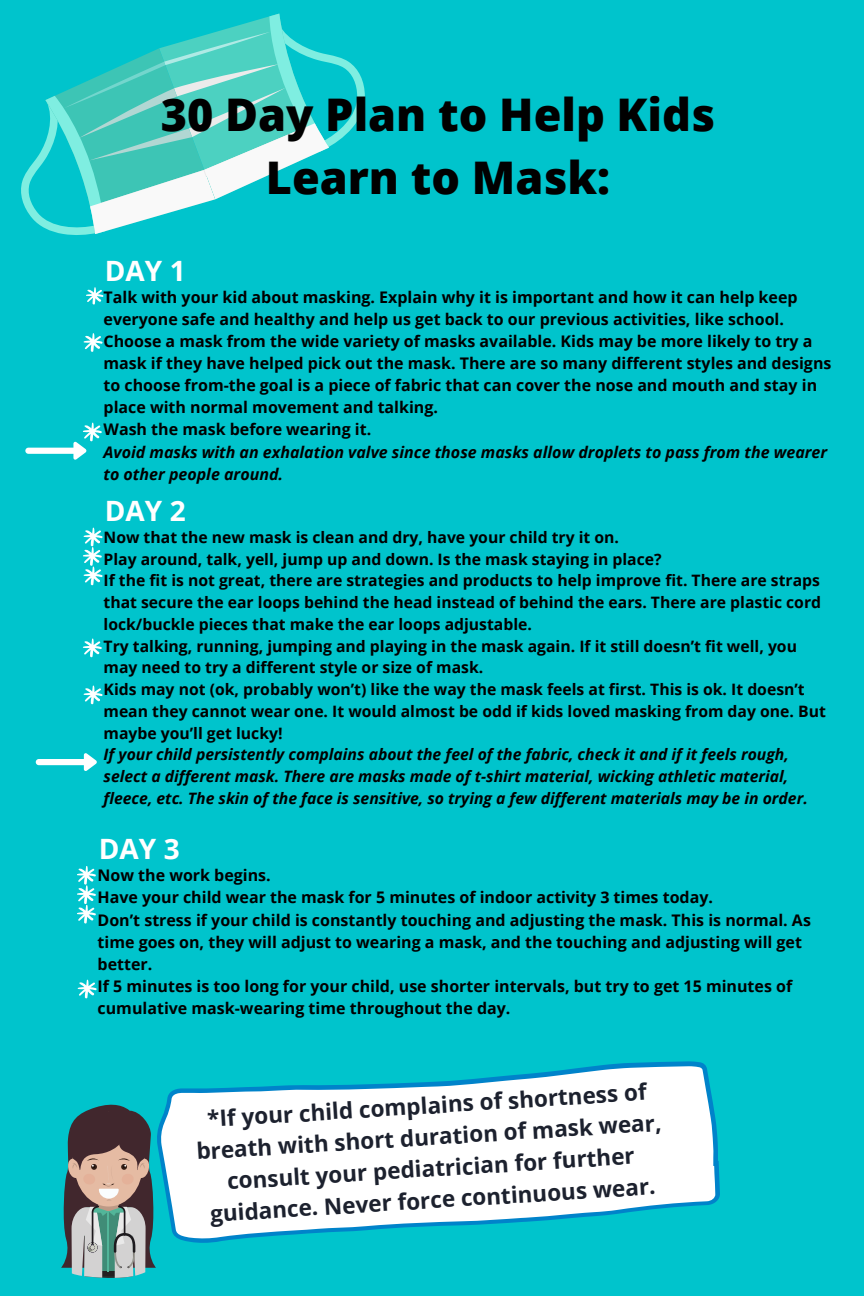
<style>
.page{position:relative;width:864px;height:1296px;background:#00c4cc}
.page>*{position:absolute;margin:0;border:0;box-sizing:border-box;transform-origin:0 0}
.t1{font:800 45px/62.8px "Open Sans";color:#000;text-align:center}
.t2{font:700 28px "Open Sans";color:#fff}
.t3{font:700 22.5px/31.5px "Open Sans";color:#1c212e;text-align:center}
.t4{font:700 16px/22.1px "Open Sans";color:#000}
.t5{font:italic 700 16px/22.1px "Open Sans";color:#000}
.t6{font:700 15.75px/21.8px "Open Sans";color:#000}
.t7{font:italic 700 15.75px/21.8px "Open Sans";color:#000}
</style>
<div class="page">
<svg style="left:21px;top:14px;width:343px;height:221px"></svg>
<svg style="left:61px;top:1104px;width:95px;height:174px;background:#748785"></svg>
<svg style="left:157px;top:1061px;width:563px;height:182px;fill:#fff"></svg>
<svg style="left:86px;top:287px;width:18px;height:18px"></svg>
<svg style="left:83px;top:333px;width:20px;height:19px"></svg>
<svg style="left:36px;top:753px;width:61px;height:18px"></svg>
<svg style="left:83px;top:527px;width:20px;height:59px"></svg>
<svg style="left:83px;top:638px;width:19px;height:20px"></svg>
<svg style="left:83px;top:685px;width:20px;height:20px"></svg>
<svg style="left:78px;top:979px;width:19px;height:20px"></svg>
<svg style="left:77px;top:866px;width:19px;height:58px"></svg>
<svg style="left:25px;top:422px;width:77px;height:38px"></svg>
<h1 class="t1" style="left:161px;top:82px;width:556px">30 Day Plan to Help Kids<br>Learn to Mask:</h1>
<h2 class="t2" style="left:105px;top:251px;width:82px">DAY 1</h2>
<p class="t4" style="left:104px;top:285px;width:729px">Talk with your kid about masking. Explain why it is important and how it can help keep everyone safe and healthy and help us get back to our previous activities, like school.<br>Choose a mask from the wide variety of masks available. Kids may be more likely to try a mask if they have helped pick out the mask. There are so many different styles and designs to choose from-the goal is a piece of fabric that can cover the nose and mouth and stay in place with normal movement and talking.<br>Wash the mask before wearing it.</p>
<p class="t5" style="left:104px;top:440px;width:725px">Avoid masks with an exhalation valve since those masks allow droplets to pass from the wearer to other people around.</p>
<h2 class="t2" style="left:105px;top:491px;width:82px">DAY 2</h2>
<p class="t6" style="left:104px;top:526px;width:724px">Now that the new mask is clean and dry, have your child try it on.<br>Play around, talk, yell, jump up and down. Is the mask staying in place?<br>If the fit is not great, there are strategies and products to help improve fit. There are straps that secure the ear loops behind the head instead of behind the ears. There are plastic cord lock/buckle pieces that make the ear loops adjustable.<br>Try talking, running, jumping and playing in the mask again. If it still doesn’t fit well, you may need to try a different style or size of mask.<br>Kids may not (ok, probably won’t) like the way the mask feels at first. This is ok. It doesn’t mean they cannot wear one. It would almost be odd if kids loved masking from day one. But maybe you’ll get lucky!</p>
<p class="t7" style="left:104px;top:743px;width:706px">If your child persistently complains about the feel of the fabric, check it and if it feels rough, select a different mask. There are masks made of t-shirt material, wicking athletic material, fleece, etc. The skin of the face is sensitive, so trying a few different materials may be in order.</p>
<h2 class="t2" style="left:99px;top:830px;width:82px">DAY 3</h2>
<p class="t4" style="left:98px;top:864px;width:715px">Now the work begins.<br>Have your child wear the mask for 5 minutes of indoor activity 3 times today.<br>Don’t stress if your child is constantly touching and adjusting the mask. This is normal. As time goes on, they will adjust to wearing a mask, and the touching and adjusting will get better.<br>If 5 minutes is too long for your child, use shorter intervals, but try to get 15 minutes of cumulative mask-wearing time throughout the day.</p>
<h3 class="t3" style="left:193px;top:1105px;width:467px;rotate:-4deg">*If your child complains of shortness of breath with short duration of mask wear, consult your pediatrician for further guidance. Never force continuous wear.</h3>
</div>
